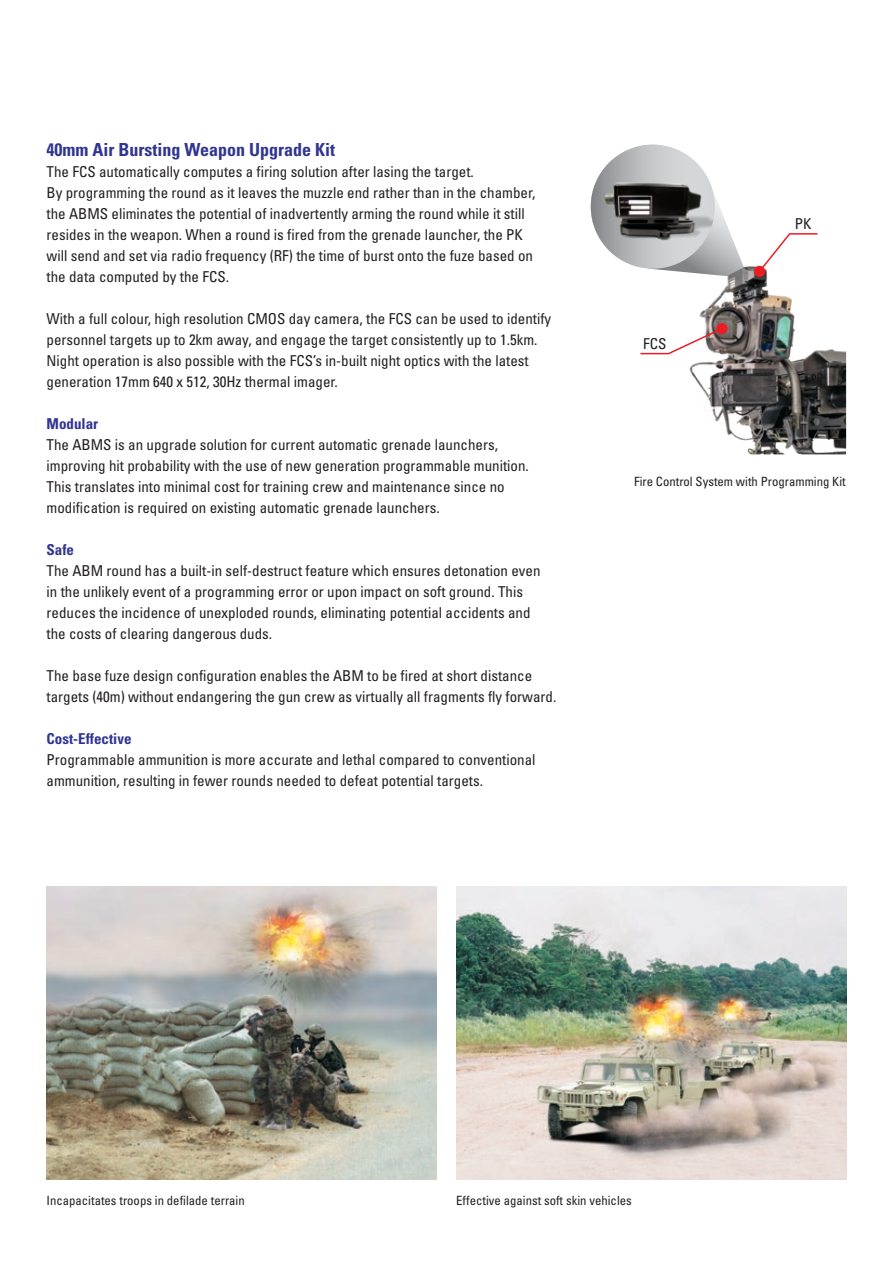
<style>
.page{position:relative;width:893px;height:1263px;background:#fff}
.page>*{position:absolute;margin:0;border:0;box-sizing:border-box;transform-origin:0 0}
.t1{font:700 condensed 18px "Univers";color:#303590}
.t2{font:condensed 15px/21px "Univers";color:#231f20}
.t3{font:700 condensed 15px "Univers";color:#303590}
.t4{font:condensed 12.75px "Univers";color:#231f20}
</style>
<div class="page">
<img style="left:47px;top:886px;width:389px;height:293px">
<img style="left:456px;top:886px;width:390px;height:293px">
<div style="left:591px;top:145px;width:124px;height:124px;background:linear-gradient(to right,#919396,#e9ebec);border-radius:62px"></div>
<img style="left:604px;top:177px;width:108px;height:27px">
<img style="left:590px;top:204px;width:256px;height:250px">
<svg style="left:648px;top:187px;width:171px;height:91px"></svg>
<svg style="left:639px;top:322px;width:89px;height:33px"></svg>
<p class="t1" style="left:47px;top:139px;width:290px">40mm Air Bursting Weapon Upgrade Kit</p>
<p class="t2" style="left:47px;top:161px;width:490px">The FCS automatically computes a firing solution after lasing the target.<br>By programming the round as it leaves the muzzle end rather than in the chamber, the ABMS eliminates the potential of inadvertently arming the round while it still resides in the weapon. When a round is fired from the grenade launcher, the PK will send and set via radio frequency (RF) the time of burst onto the fuze based on the data computed by the FCS.</p>
<p class="t2" style="left:47px;top:308px;width:506px">With a full colour, high resolution CMOS day camera, the FCS can be used to identify personnel targets up to 2km away, and engage the target consistently up to 1.5km.<br>Night operation is also possible with the FCS’s in-built night optics with the latest generation 17mm 640 x 512, 30Hz thermal imager.</p>
<p class="t3" style="left:47px;top:414px;width:53px">Modular</p>
<p class="t2" style="left:47px;top:434px;width:484px">The ABMS is an upgrade solution for current automatic grenade launchers, improving hit probability with the use of new generation programmable munition.<br>This translates into minimal cost for training crew and maintenance since no modification is required on existing automatic grenade launchers.</p>
<p class="t3" style="left:47px;top:540px;width:29px">Safe</p>
<p class="t2" style="left:47px;top:560px;width:496px">The ABM round has a built-in self-destruct feature which ensures detonation even in the unlikely event of a programming error or upon impact on soft ground. This reduces the incidence of unexploded rounds, eliminating potential accidents and the costs of clearing dangerous duds.</p>
<p class="t2" style="left:47px;top:665px;width:511px">The base fuze design configuration enables the ABM to be fired at short distance targets (40m) without endangering the gun crew as virtually all fragments fly forward.</p>
<p class="t3" style="left:47px;top:729px;width:87px">Cost-Effective</p>
<p class="t2" style="left:47px;top:749px;width:491px">Programmable ammunition is more accurate and lethal compared to conventional ammunition, resulting in fewer rounds needed to defeat potential targets.</p>
<p class="t2" style="left:643px;top:333px;width:25px">FCS</p>
<p class="t2" style="left:795px;top:213px;width:18px">PK</p>
<p class="t4" style="left:634px;top:474px;width:213px">Fire Control System with Programming Kit</p>
<p class="t4" style="left:47px;top:1193px;width:200px">Incapacitates troops in defilade terrain</p>
<p class="t4" style="left:456px;top:1193px;width:177px">Effective against soft skin vehicles</p>
</div>
